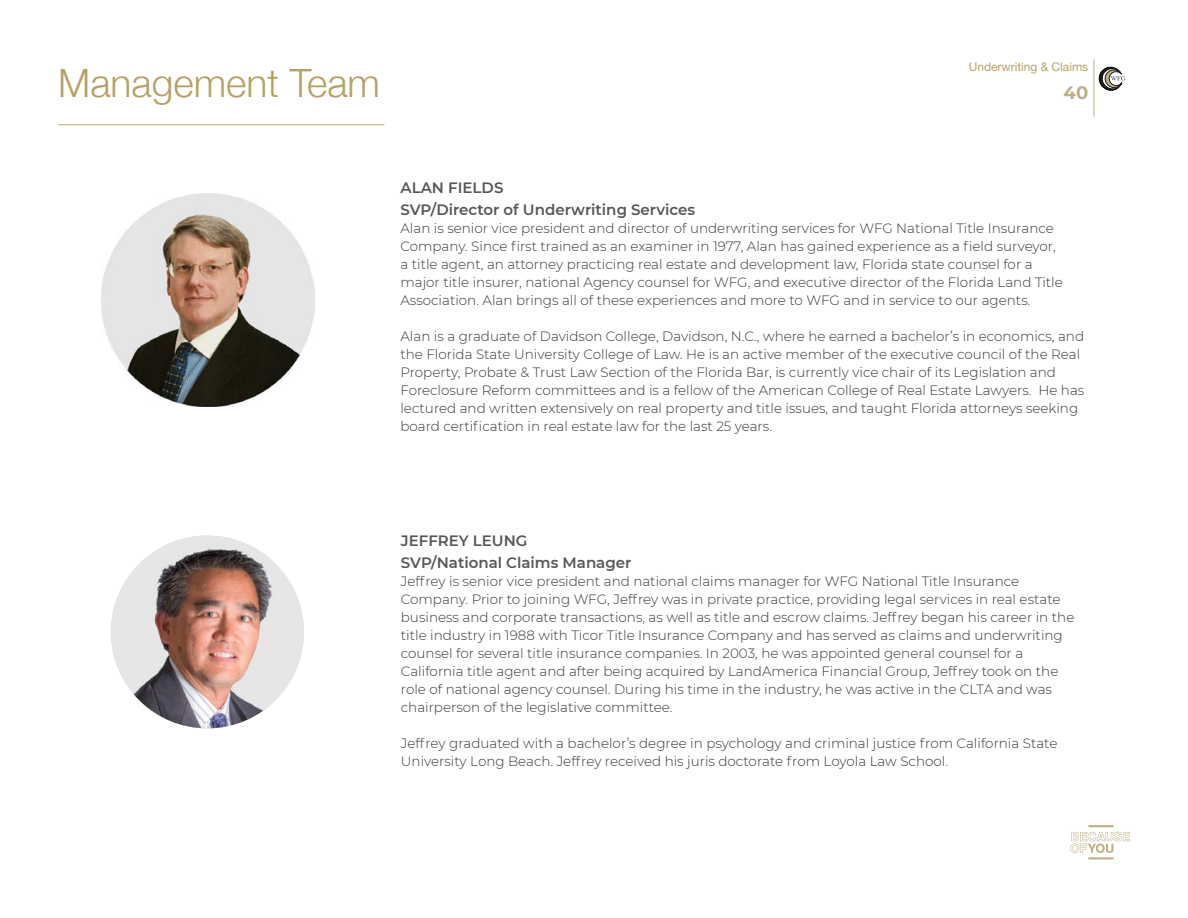
<style>
.page{position:relative;width:1188px;height:918px;background:#fff}
.page>*{position:absolute;margin:0;border:0;box-sizing:border-box;transform-origin:0 0}
.t1{font:300 39px "Helvetica Neue";color:#b6a165}
.t2{font:700 18px "Montserrat";color:#beaf86}
.t3{font:600 15px "Montserrat";color:#565757}
.t4{font:300 13.5px/18px "Montserrat";color:#373838}
.t5{font:12px "Helvetica Neue";color:#b6a165}
</style>
<div class="page">
<svg style="left:1098px;top:66px;width:28px;height:25px"></svg>
<hr style="left:1094px;top:59px;width:1px;height:58px;background:#beaf86">
<svg style="left:1070px;top:825px;width:60px;height:34px"></svg>
<img style="left:101px;top:194px;width:213px;height:213px">
<img style="left:111px;top:536px;width:193px;height:192px;border-radius:96px">
<hr style="left:58px;top:124px;width:326px;height:1px;background:#beaf86">
<p class="t1" style="left:58px;top:52px;width:323px">Management Team</p>
<p class="t5" style="left:969px;top:58px;width:121px">Underwriting &amp; Claims</p>
<h2 class="t2" style="left:1064px;top:80px;width:26px">40</h2>
<p class="t3" style="left:400px;top:177px;width:105px">ALAN FIELDS</p>
<p class="t3" style="left:400px;top:199px;width:296px">SVP/Director of Underwriting Services</p>
<p class="t4" style="left:400px;top:219px;width:664px">Alan is senior vice president and director of underwriting services for WFG National Title Insurance Company. Since first trained as an examiner in 1977, Alan has gained experience as a field surveyor, a title agent, an attorney practicing real estate and development law, Florida state counsel for a major title insurer, national Agency counsel for WFG, and executive director of the Florida Land Title Association. Alan brings all of these experiences and more to WFG and in service to our agents.</p>
<p class="t4" style="left:400px;top:327px;width:685px">Alan is a graduate of Davidson College, Davidson, N.C., where he earned a bachelor’s in economics, and the Florida State University College of Law. He is an active member of the executive council of the Real Property, Probate &amp; Trust Law Section of the Florida Bar, is currently vice chair of its Legislation and Foreclosure Reform committees and is a fellow of the American College of Real Estate Lawyers. He has lectured and written extensively on real property and title issues, and taught Florida attorneys seeking board certification in real estate law for the last 25 years.</p>
<p class="t3" style="left:401px;top:530px;width:128px">JEFFREY LEUNG</p>
<p class="t3" style="left:401px;top:552px;width:232px">SVP/National Claims Manager</p>
<p class="t4" style="left:401px;top:572px;width:675px">Jeffrey is senior vice president and national claims manager for WFG National Title Insurance Company. Prior to joining WFG, Jeffrey was in private practice, providing legal services in real estate business and corporate transactions, as well as title and escrow claims. Jeffrey began his career in the title industry in 1988 with Ticor Title Insurance Company and has served as claims and underwriting counsel for several title insurance companies. In 2003, he was appointed general counsel for a California title agent and after being acquired by LandAmerica Financial Group, Jeffrey took on the role of national agency counsel. During his time in the industry, he was active in the CLTA and was chairperson of the legislative committee.</p>
<p class="t4" style="left:401px;top:734px;width:658px">Jeffrey graduated with a bachelor’s degree in psychology and criminal justice from California State<br>University Long Beach. Jeffrey received his juris doctorate from Loyola Law School.</p>
</div>
